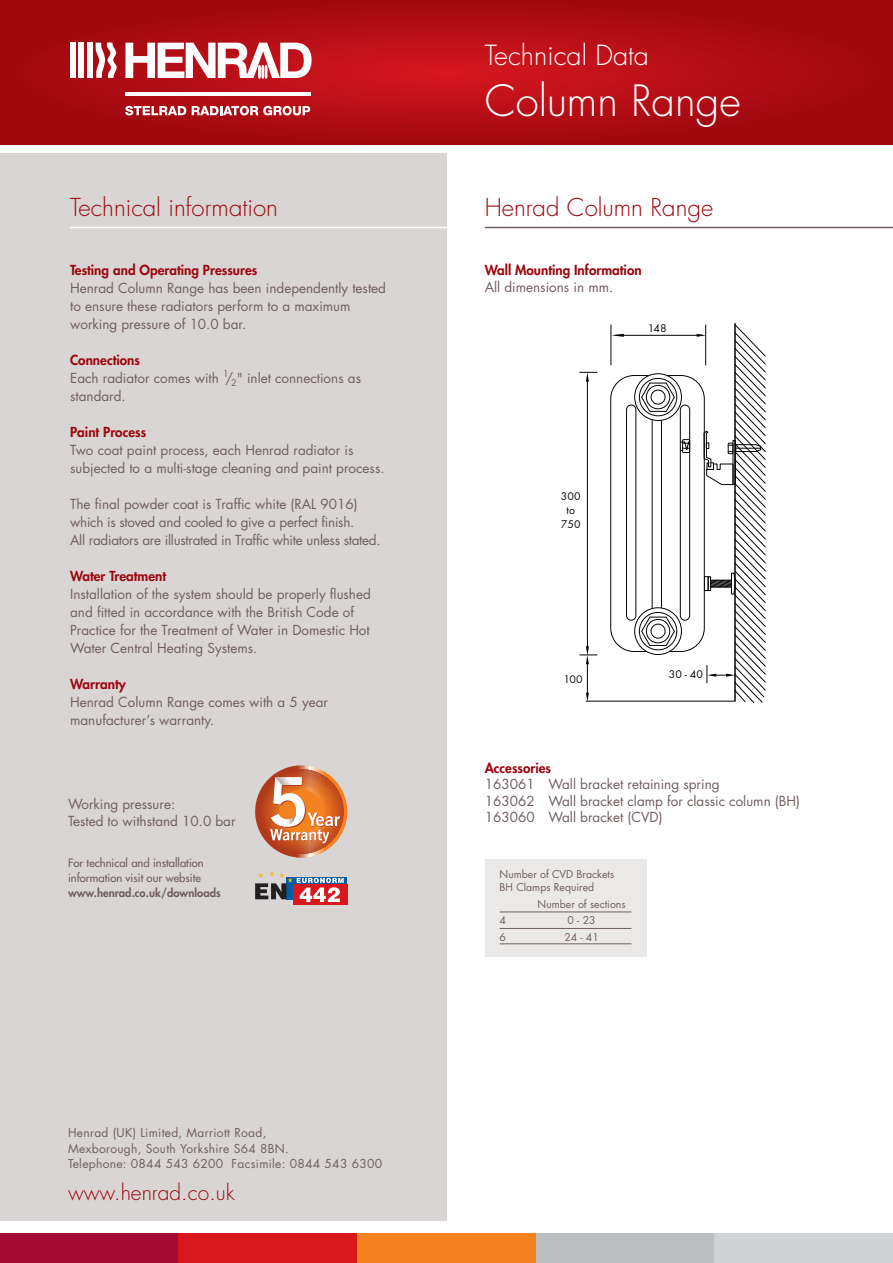
<style>
.page{position:relative;width:893px;height:1263px;background:#fff}
.page>*{position:absolute;margin:0;border:0;box-sizing:border-box;transform-origin:0 0}
.t1{font:300 42px "Futura";color:#fff}
.t2{font:300 27px "Futura";color:#fff}
.t3{font:300 24px "Futura";color:#9d070d}
.t4{font:300 21px "Futura";color:#9d070d}
.t5{font:13.5px/18px "Futura";color:#6f5e5e}
.t6{font:13.5px/18px "Futura";letter-spacing:-.02em;color:#6f5e5e}
.t7{font:800 13.5px "Futura";color:#9d070d}
.t8{font:12px/15.8px "Futura";letter-spacing:.025em;color:#6f5e5e}
.t9{font:11.55px/13.8px "Futura T";color:#040503;text-align:center}
.t10{font:11.25px/15.3px "Futura";color:#6f5e5e}
.t11{font:800 11.25px "Futura";color:#6f5e5e}
.t12{font:10.5px/12.8px "Futura";color:#6f5e5e}
.s1{font-weight:800;color:#9d070d}
</style>
<div class="page">
<hr style="left:485px;top:227px;width:408px;height:1px;background:#6f5e5e">
<div style="left:0;top:153px;width:446px;height:1067px;background:#dad5d5"></div>
<hr style="left:70px;top:227px;width:379px;height:1px;background:#fff">
<div style="left:485px;top:859px;width:161px;height:98px;background:#ebe9e8"></div>
<hr style="left:500px;top:912px;width:131px;height:1px;background:#6f5e5e">
<hr style="left:500px;top:928px;width:131px;height:1px;background:#6f5e5e">
<hr style="left:500px;top:943px;width:131px;height:1px;background:#6f5e5e">
<svg style="left:0;top:0;width:893px;height:145px;background:#ac0c13"></svg>
<svg style="left:125px;top:43px;width:187px;height:36px"></svg>
<div style="left:70px;top:43px;width:6px;height:35px;background:#fff"></div>
<div style="left:79px;top:43px;width:5px;height:35px;background:#fff"></div>
<div style="left:87px;top:43px;width:6px;height:35px;background:#fff"></div>
<svg style="left:96px;top:43px;width:21px;height:35px"></svg>
<hr style="left:125px;top:92px;width:185px;height:3px;background:#fff">
<svg style="left:125px;top:106px;width:61px;height:9px"></svg>
<svg style="left:192px;top:106px;width:118px;height:9px"></svg>
<svg style="left:255px;top:793px;width:4px;height:37px"></svg>
<svg style="left:283px;top:765px;width:13px;height:93px"></svg>
<hr style="left:296px;top:765px;width:1px;height:93px;background:#b0381b">
<hr style="left:297px;top:765px;width:1px;height:93px;background:#b24121">
<hr style="left:298px;top:765px;width:1px;height:93px;background:#b64c29">
<hr style="left:299px;top:765px;width:1px;height:93px;background:#bc5f3b">
<hr style="left:300px;top:765px;width:1px;height:93px;background:#c36946">
<hr style="left:301px;top:765px;width:1px;height:93px;background:#ca7b5a">
<hr style="left:302px;top:765px;width:1px;height:93px;background:#ce8564">
<hr style="left:303px;top:765px;width:1px;height:93px;background:#d28e70">
<hr style="left:304px;top:765px;width:1px;height:93px;background:#dca48a">
<hr style="left:305px;top:765px;width:1px;height:93px;background:#e2b197">
<hr style="left:306px;top:765px;width:1px;height:93px;background:#e6bca6">
<hr style="left:307px;top:765px;width:1px;height:93px;background:#efd4c4">
<hr style="left:308px;top:765px;width:1px;height:93px;background:#f4e1d6">
<hr style="left:309px;top:765px;width:1px;height:93px;background:#fff">
<hr style="left:310px;top:765px;width:1px;height:93px;background:#fff">
<hr style="left:311px;top:765px;width:1px;height:93px;background:#fef1e5">
<hr style="left:312px;top:765px;width:1px;height:93px;background:#feebd8">
<hr style="left:313px;top:765px;width:1px;height:93px;background:#fddec2">
<hr style="left:314px;top:765px;width:1px;height:93px;background:#fdd8b7">
<hr style="left:315px;top:765px;width:1px;height:93px;background:#fdd2ad">
<hr style="left:316px;top:765px;width:1px;height:93px;background:#fcc899">
<hr style="left:317px;top:765px;width:1px;height:93px;background:#fbc18f">
<hr style="left:318px;top:765px;width:1px;height:93px;background:#fab67c">
<hr style="left:319px;top:765px;width:1px;height:93px;background:#fab072">
<hr style="left:320px;top:765px;width:1px;height:93px;background:#f9ab6a">
<hr style="left:321px;top:765px;width:1px;height:93px;background:#f8a058">
<hr style="left:322px;top:765px;width:1px;height:93px;background:#f79b4e">
<hr style="left:323px;top:765px;width:1px;height:93px;background:#f6913a">
<hr style="left:324px;top:765px;width:1px;height:93px;background:#f58c30">
<hr style="left:325px;top:765px;width:1px;height:93px;background:#f58727">
<svg style="left:344px;top:794px;width:3px;height:35px"></svg>
<svg style="left:259px;top:769px;width:85px;height:85px;background:#da8b61"></svg>
<div style="left:286px;top:877px;width:61px;height:22px;background:#015da4"></div>
<div style="left:293px;top:884px;width:54px;height:20px;background:#d8171f"></div>
<svg style="left:255px;top:871px;width:89px;height:31px"></svg>
<div style="left:0;top:1233px;width:179px;height:30px;background:#a30a34"></div>
<div style="left:179px;top:1233px;width:178px;height:30px;background:#d8171f"></div>
<div style="left:357px;top:1233px;width:179px;height:30px;background:#f58220"></div>
<div style="left:536px;top:1233px;width:178px;height:30px;background:#bcbdc0"></div>
<div style="left:714px;top:1233px;width:179px;height:30px;background:#d1d2d4"></div>
<svg style="left:585px;top:371px;width:25px;height:331px"></svg>
<hr style="left:587px;top:660px;width:1px;height:37px;background:#040503">
<svg style="left:586px;top:693px;width:3px;height:9px"></svg>
<hr style="left:587px;top:377px;width:1px;height:274px;background:#040503">
<svg style="left:580px;top:646px;width:17px;height:18px"></svg>
<svg style="left:580px;top:372px;width:17px;height:10px"></svg>
<svg style="left:610px;top:323px;width:156px;height:381px"></svg>
<div style="left:626px;top:405px;width:10px;height:216px;border:1px solid #040503;border-radius:5px"></div>
<div style="left:680px;top:405px;width:10px;height:216px;border:1px solid #040503;border-radius:5px"></div>
<h3 class="t3" style="left:70px;top:196px;width:209px">Technical information</h3>
<p class="t7" style="left:70px;top:264px;width:189px">Testing and Operating Pressures</p>
<p class="t5" style="left:70px;top:280px;width:317px">Henrad Column Range has been independently tested to ensure these radiators perform to a maximum working pressure of 10.0 bar.</p>
<p class="t5" style="left:70px;top:352px;width:292px"><span class="s1">Connections<br></span>Each radiator comes with <sup>1</sup>/<sub>2</sub>" inlet connections as standard.</p>
<p class="t7" style="left:70px;top:426px;width:78px">Paint Process</p>
<p class="t5" style="left:70px;top:442px;width:316px">Two coat paint process, each Henrad radiator is subjected to a multi-stage cleaning and paint process.</p>
<p class="t6" style="left:70px;top:496px;width:312px">The final powder coat is Traffic white (RAL 9016) which is stoved and cooled to give a perfect finish.<br>All radiators are illustrated in Traffic white unless stated.</p>
<p class="t7" style="left:70px;top:570px;width:97px">Water Treatment</p>
<p class="t5" style="left:70px;top:586px;width:302px">Installation of the system should be properly flushed and fitted in accordance with the British Code of Practice for the Treatment of Water in Domestic Hot Water Central Heating Systems.</p>
<p class="t7" style="left:70px;top:678px;width:57px">Warranty</p>
<p class="t5" style="left:70px;top:694px;width:259px">Henrad Column Range comes with a 5 year manufacturer’s warranty.</p>
<p class="t5" style="left:68px;top:796px;width:169px;line-height:17.2px">Working pressure:<br>Tested to withstand 10.0 bar</p>
<p class="t10" style="left:68px;top:856px;width:137px">For technical and installation information visit our website</p>
<p class="t11" style="left:68px;top:887px;width:154px">www.henrad.co.uk/downloads</p>
<p class="t8" style="left:68px;top:1125px;width:316px">Henrad (UK) Limited, Marriott Road,<br>Mexborough, South Yorkshire S64 8BN.<br>Telephone: 0844 543 6200 Facsimile: 0844 543 6300</p>
<h3 class="t4" style="left:68px;top:1183px;width:168px">www.henrad.co.uk</h3>
<h2 class="t2" style="left:485px;top:43px;width:166px">Technical Data</h2>
<h1 class="t1" style="left:485px;top:81px;width:258px">Column Range</h1>
<h3 class="t3" style="left:485px;top:196px;width:230px">Henrad Column Range</h3>
<p class="t7" style="left:485px;top:264px;width:158px">Wall Mounting Information</p>
<p class="t5" style="left:485px;top:279px;width:130px">All dimensions in mm.</p>
<p class="t9" style="left:648px;top:321px;width:20px">148</p>
<p class="t9" style="left:561px;top:489px;width:21px">300 to<br>750</p>
<p class="t9" style="left:564px;top:672px;width:21px">100</p>
<p class="t9" style="left:669px;top:667px;width:36px">30 - 40</p>
<p class="t7" style="left:485px;top:761px;width:68px">Accessories</p>
<p class="t5" style="left:485px;top:777px;width:317px;line-height:16.5px">163061 Wall bracket retaining spring<br>163062 Wall bracket clamp for classic column (BH)<br>163060 Wall bracket (CVD)</p>
<p class="t12" style="left:500px;top:869px;width:116px">Number of CVD Brackets<br>BH Clamps Required</p>
<p class="t12" style="left:538px;top:898px;width:90px">Number of sections</p>
<p class="t12" style="left:500px;top:915px;width:8px">4</p>
<p class="t12" style="left:568px;top:915px;width:30px">0-23</p>
<p class="t12" style="left:500px;top:931px;width:8px">6</p>
<p class="t12" style="left:564px;top:931px;width:36px">24 - 41</p>
</div>
